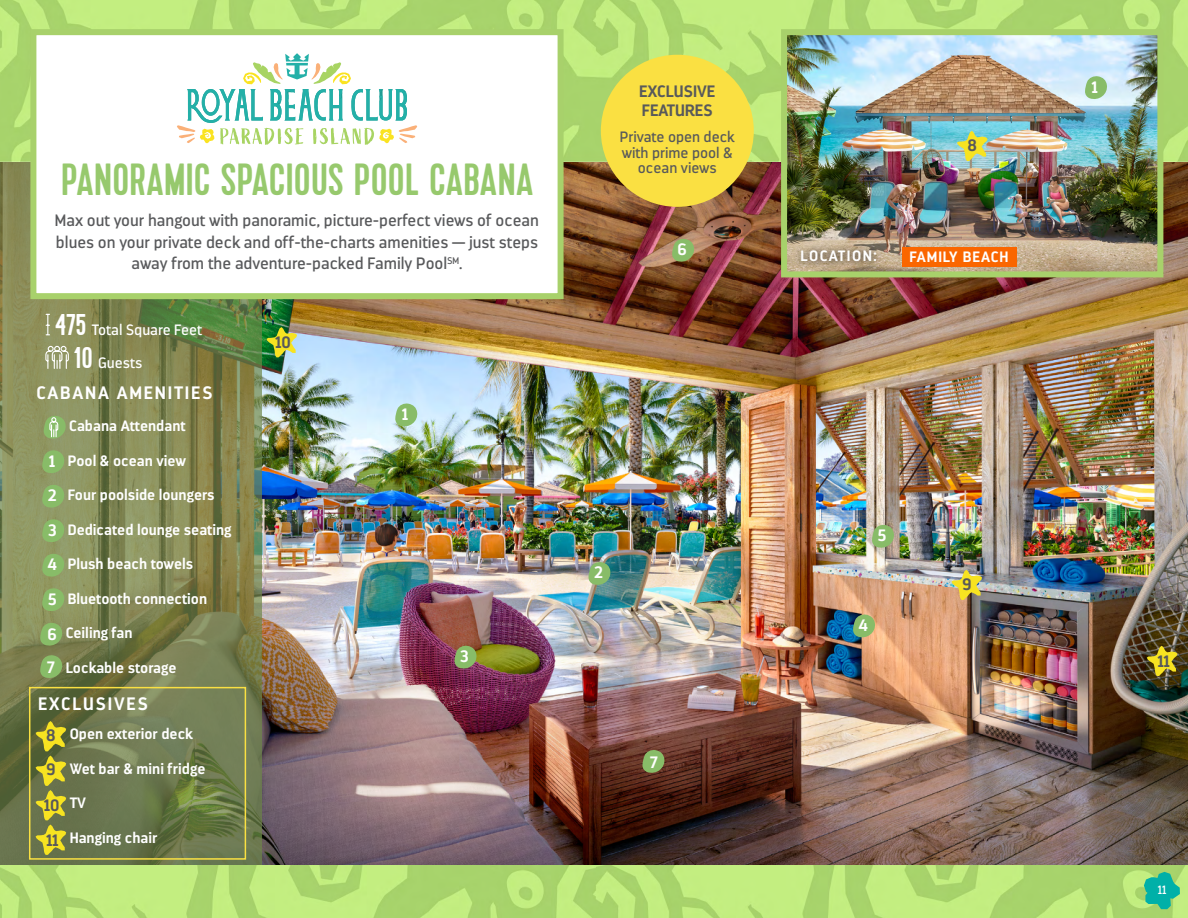
<style>
.page{position:relative;width:1188px;height:918px;background:#fff}
.page>*{position:absolute;margin:0;border:0;box-sizing:border-box;transform-origin:0 0}
.t1{font:45px "Kapra";letter-spacing:.02em;color:#97c96d}
.t2{font:30px "Kapra";color:#fff}
.t3{font:700 18px "Darwin";letter-spacing:.1em;color:#fff}
.t4{font:16.5px/21.6px "Darwin";color:#58595b;text-align:center}
.t5{font:700 16.5px/18.6px "Darwin";color:#58595b}
.t6{font:700 16.5px "Darwin";color:#fff}
.t7{font:700 15px "Darwin";color:#fff}
.t8{font:15px/15.6px "Darwin";color:#58595b;text-align:center}
.t9{font:15px "Darwin";color:#fff}
.t10{font:700 15px "Darwin";letter-spacing:.06em;color:#fff}
.t11{font:700 15px "Darwin";letter-spacing:.1em;color:#fff}
.t12{font:12px "Darwin";color:#fff}
.s1{font-family:"Kapra";font-size:30px}
.s2{font-size:16.5px}
.s3{font-size:16.5px;color:#58595b}
</style>
<div class="page">
<img style="left:262px;top:161px;width:926px;height:704px">
<svg style="left:0;top:161px;width:262px;height:704px;background:#7a8251"></svg>
<img style="left:0;top:0;width:1188px;height:161px">
<img style="left:0;top:865px;width:1188px;height:53px">
<div style="left:30px;top:29px;width:534px;height:270px;background:#fff;border:6px solid #a8d16b"></div>
<img style="left:788px;top:36px;width:368px;height:234px">
<div style="left:781px;top:29px;width:382px;height:248px;border:6px solid #a8d16b"></div>
<svg style="left:177px;top:53px;width:240px;height:92px"></svg>
<svg style="left:951px;top:570px;width:31px;height:30px"></svg>
<svg style="left:266px;top:327px;width:31px;height:30px"></svg>
<svg style="left:1147px;top:646px;width:30px;height:30px"></svg>
<div style="left:793px;top:243px;width:91px;height:27px;background:#000;opacity:.75"></div>
<svg style="left:45px;top:345px;width:24px;height:24px"></svg>
<svg style="left:46px;top:314px;width:4px;height:21px"></svg>
<svg style="left:672px;top:238px;width:23px;height:26px"></svg>
<svg style="left:642px;top:749px;width:24px;height:26px"></svg>
<svg style="left:395px;top:403px;width:23px;height:26px"></svg>
<svg style="left:1085px;top:76px;width:23px;height:26px"></svg>
<svg style="left:588px;top:561px;width:24px;height:26px"></svg>
<svg style="left:454px;top:645px;width:24px;height:26px"></svg>
<svg style="left:853px;top:614px;width:23px;height:26px"></svg>
<svg style="left:44px;top:415px;width:23px;height:26px"></svg>
<svg style="left:42px;top:450px;width:23px;height:26px"></svg>
<svg style="left:42px;top:484px;width:23px;height:26px"></svg>
<svg style="left:42px;top:519px;width:23px;height:26px"></svg>
<svg style="left:42px;top:553px;width:23px;height:26px"></svg>
<svg style="left:42px;top:588px;width:23px;height:26px"></svg>
<svg style="left:40px;top:622px;width:23px;height:26px"></svg>
<svg style="left:40px;top:655px;width:23px;height:26px"></svg>
<div style="left:29px;top:687px;width:217px;height:173px;border:2px solid #fae042"></div>
<svg style="left:36px;top:721px;width:30px;height:134px;background:#a6a233"></svg>
<div style="left:902px;top:247px;width:114px;height:19px;background:#fa6600"></div>
<svg style="left:872px;top:524px;width:23px;height:26px"></svg>
<svg style="left:957px;top:131px;width:31px;height:30px"></svg>
<div style="left:601px;top:55px;width:153px;height:152px;background:#fae042;border-radius:50%"></div>
<svg style="left:1144px;top:872px;width:36px;height:37px"></svg>
<h1 class="t1" style="left:62px;top:153px;width:473px">PANORAMIC SPACIOUS POOL CABANA</h1>
<p class="t4" style="left:55px;top:210px;width:486px">Max out your hangout with panoramic, picture-perfect views of ocean blues on your private deck and off-the-charts amenities — just steps away from the adventure-packed Family Pool<sup>SM</sup>.</p>
<p class="t9" style="left:56px;top:320px;width:148px"><span class="s1">475</span> Total Square Feet</p>
<h2 class="t2" style="left:74px;top:340px;width:20px">10</h2>
<p class="t9" style="left:98px;top:353px;width:46px">Guests</p>
<p class="t3" style="left:37px;top:381px;width:178px">CABANA AMENITIES</p>
<p class="t7" style="left:69px;top:417px;width:118px">Cabana Attendant</p>
<p class="t7" style="left:49px;top:451px;width:138px"><span class="s2">1</span> Pool &amp; ocean view</p>
<p class="t7" style="left:48px;top:486px;width:169px"><span class="s2">2</span> Four poolside loungers</p>
<p class="t7" style="left:48px;top:520px;width:185px"><span class="s2">3</span> Dedicated lounge seating</p>
<p class="t7" style="left:48px;top:555px;width:147px"><span class="s2">4</span> Plush beach towels</p>
<p class="t7" style="left:48px;top:589px;width:161px"><span class="s2">5</span> Bluetooth connection</p>
<p class="t7" style="left:47px;top:624px;width:87px"><span class="s2">6</span> Ceiling fan</p>
<p class="t7" style="left:47px;top:658px;width:131px"><span class="s2">7</span> Lockable storage</p>
<p class="t3" style="left:38px;top:693px;width:111px">EXCLUSIVES</p>
<p class="t7" style="left:46px;top:725px;width:148px"><span class="s3">8</span> Open exterior deck</p>
<p class="t7" style="left:46px;top:760px;width:161px"><span class="s3">9</span> Wet bar &amp; mini fridge</p>
<p class="t5" style="left:44px;top:796px;width:43px">10 <sup>TV</sup></p>
<p class="t7" style="left:47px;top:829px;width:112px"><span class="s3">11</span> Hanging chair</p>
<p class="t5" style="left:276px;top:333px;width:17px">10</p>
<p class="t6" style="left:402px;top:404px;width:8px">1</p>
<p class="t6" style="left:460px;top:646px;width:11px">3</p>
<p class="t5" style="left:639px;top:82px;width:78px">EXCLUSIVE<br>FEATURES</p>
<p class="t8" style="left:620px;top:129px;width:116px">Private open deck with prime pool &amp; ocean views</p>
<p class="t6" style="left:677px;top:239px;width:11px">6</p>
<p class="t6" style="left:594px;top:563px;width:11px">2</p>
<p class="t6" style="left:650px;top:752px;width:9px">7</p>
<p class="t5" style="left:967px;top:136px;width:11px">8</p>
<p class="t11" style="left:801px;top:247px;width:78px">LOCATION:</p>
<p class="t10" style="left:910px;top:248px;width:100px">FAMILY BEACH</p>
<p class="t6" style="left:878px;top:525px;width:10px">5</p>
<p class="t6" style="left:858px;top:615px;width:11px">4</p>
<p class="t5" style="left:962px;top:575px;width:11px">9</p>
<p class="t6" style="left:1092px;top:77px;width:8px">1</p>
<p class="t5" style="left:1158px;top:652px;width:14px">11</p>
<p class="t12" style="left:1158px;top:883px;width:10px">11</p>
</div>
